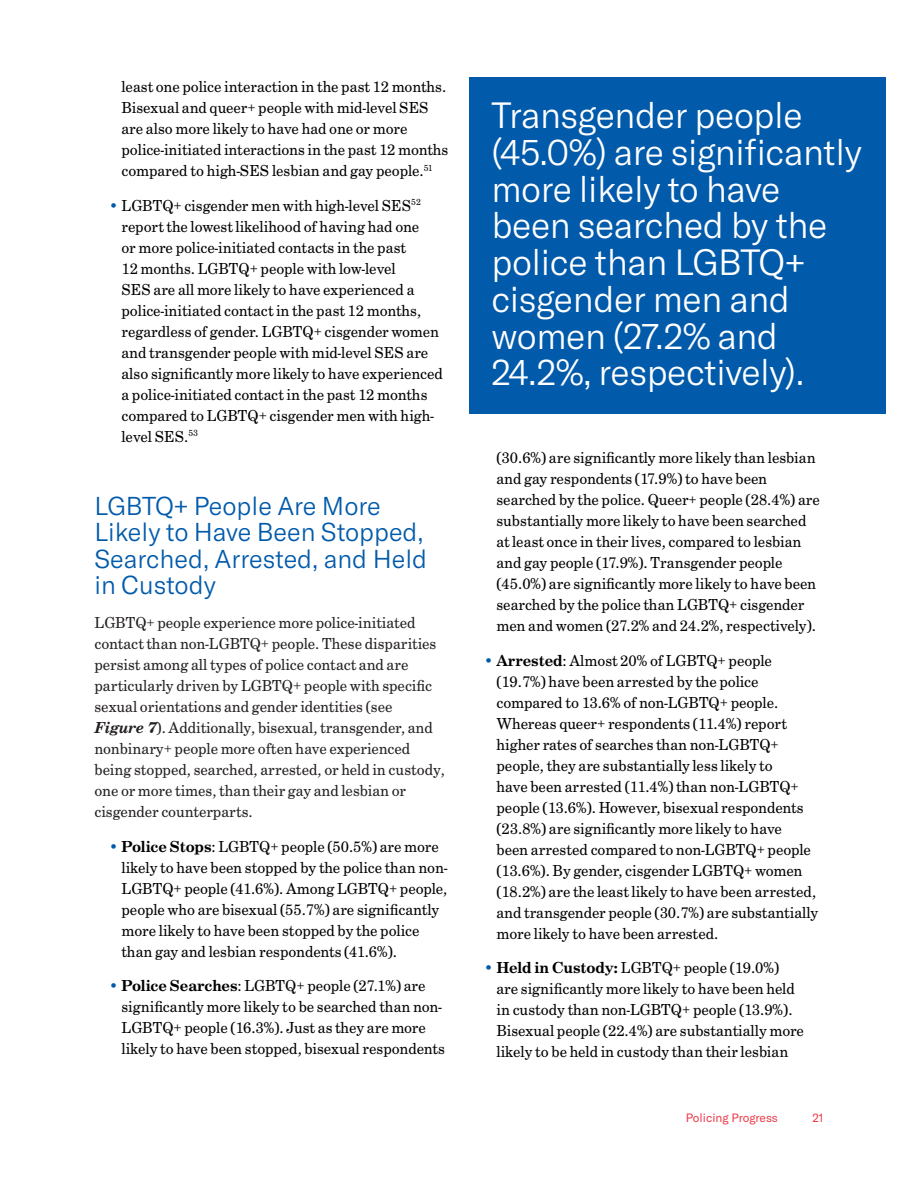
<style>
.page{position:relative;width:918px;height:1188px;background:#fff}
.page>*{position:absolute;margin:0;border:0;box-sizing:border-box;transform-origin:0 0}
.pull_quote{font:300 36px/36.8px "GT America";letter-spacing:-.01em;color:#fff}
.Section_Title{font:300 25.5px/26.2px "GT America";color:#015aaa}
.t1{font:16.5px/21px "Century Schoolbook FS";color:#000}
.Body{font:16.5px/21px "Century Schoolbook FS";color:#231f20}
.t2{font:12px "GT America";color:#ee3d4d}
.s1{color:#015aaa}
.s2{font-weight:700;font-style:italic}
.s3{font-weight:700;color:#015aaa}
.s4{font-weight:700}
</style>
<div class="page">
<div style="left:470px;top:78px;width:416px;height:336px;background:#015aaa"></div>
<p class="t1" style="left:122px;top:76px;width:328px">least one police interaction in the past 12 months.<br>Bisexual and queer+ people with mid-level SES are also more likely to have had one or more police-initiated interactions in the past 12 months compared to high-SES lesbian and gay people.<sup>51</sup></p>
<p class="t1" style="left:122px;top:195px;width:323px;text-indent:-14px"><span class="s1">•</span>LGBTQ+ cisgender men with high-level SES<sup>52 </sup>report the lowest likelihood of having had one<br>or more police-initiated contacts in the past<br>12 months. LGBTQ+ people with low-level<br>SES are all more likely to have experienced a police-initiated contact in the past 12 months, regardless of gender. LGBTQ+ cisgender women and transgender people with mid-level SES are also significantly more likely to have experienced a police-initiated contact in the past 12 months compared to LGBTQ+ cisgender men with high&shy;level SES.<sup>53</sup></p>
<p class="Section_Title" style="left:94px;top:493px;width:334px">LGBTQ+ People Are More<br>Likely to Have Been Stopped,<br>Searched, Arrested, and Held in Custody</p>
<p class="Body" style="left:94px;top:613px;width:352px">LGBTQ+ people experience more police-initiated contact than non-LGBTQ+ people. These disparities persist among all types of police contact and are particularly driven by LGBTQ+ people with specific sexual orientations and gender identities (see <span class="s2">Figure 7</span>). Additionally, bisexual, transgender, and nonbinary+ people more often have experienced being stopped, searched, arrested, or held in custody, one or more times, than their gay and lesbian or cisgender counterparts.</p>
<p class="t1" style="left:122px;top:836px;width:328px;text-indent:-14px"><span class="s3">•</span><span class="s4">Police Stops</span>: LGBTQ+ people (50.5%) are more likely to have been stopped by the police than non-LGBTQ+ people (41.6%). Among LGBTQ+ people, people who are bisexual (55.7%) are significantly more likely to have been stopped by the police than gay and lesbian respondents (41.6%).</p>
<p class="t1" style="left:122px;top:976px;width:325px;text-indent:-14px"><span class="s3">•</span><span class="s4">Police Searches</span>: LGBTQ+ people (27.1%) are significantly more likely to be searched than non-LGBTQ+ people (16.3%). Just as they are more likely to have been stopped, bisexual respondents</p>
<p class="pull_quote" style="left:491px;top:97px;width:372px">Transgender people (45.0%) are significantly more likely to have been searched by the police than LGBTQ+ cisgender men and women (27.2% and<br>24.2%, respectively).</p>
<p class="t1" style="left:496px;top:448px;width:325px">(30.6%) are significantly more likely than lesbian and gay respondents (17.9%) to have been searched by the police. Queer+ people (28.4%) are substantially more likely to have been searched at least once in their lives, compared to lesbian and gay people (17.9%). Transgender people (45.0%) are significantly more likely to have been searched by the police than LGBTQ+ cisgender men and women (27.2% and 24.2%, respectively).</p>
<p class="t1" style="left:496px;top:650px;width:323px;text-indent:-14px"><span class="s3">•</span><span class="s4">Arrested</span>: Almost 20% of LGBTQ+ people (19.7%) have been arrested by the police compared to 13.6% of non-LGBTQ+ people.<br>Whereas queer+ respondents (11.4%) report higher rates of searches than non-LGBTQ+ people, they are substantially less likely to<br>have been arrested (11.4%) than non-LGBTQ+ people (13.6%). However, bisexual respondents (23.8%) are significantly more likely to have<br>been arrested compared to non-LGBTQ+ people (13.6%). By gender, cisgender LGBTQ+ women (18.2%) are the least likely to have been arrested, and transgender people (30.7%) are substantially more likely to have been arrested.</p>
<p class="t1" style="left:496px;top:958px;width:309px;text-indent:-14px"><span class="s3">•</span><span class="s4">Held in Custody:</span> LGBTQ+ people (19.0%) are significantly more likely to have been held in custody than non-LGBTQ+ people (13.9%).<br>Bisexual people (22.4%) are substantially more likely to be held in custody than their lesbian</p>
<p class="t2" style="left:686px;top:1111px;width:93px">Policing Progress</p>
<p class="t2" style="left:812px;top:1111px;width:13px">21</p>
</div>
